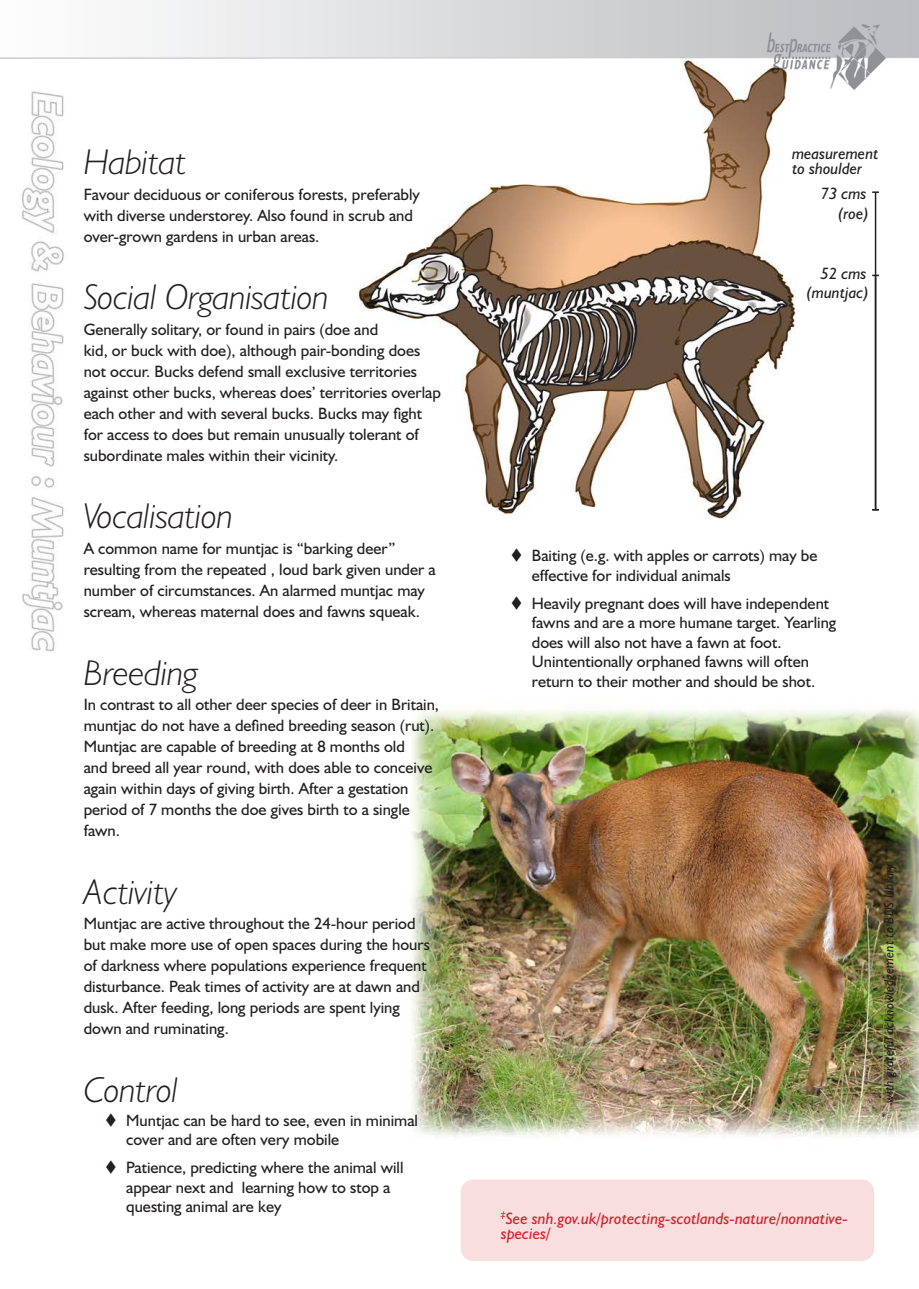
<style>
.page{position:relative;width:919px;height:1289px;background:#fff}
.page>*{position:absolute;margin:0;border:0;box-sizing:border-box;transform-origin:0 0}
.headerMin{font:italic 300 36px "Humanist 521 BT";letter-spacing:-.005em;color:#231f20}
.t1{font:16.5px/21px "Humanist 521 BT";color:#231f20}
.linksBlue{font:italic 16.5px/15px "Humanist 521 BT";color:#d1232a}
.t2{font:italic 16.5px/15px "Humanist 521 BT";color:#231f20}
.copyright{font:italic 13.5px "Humanist 521 BT";color:#231f20}
</style>
<div class="page">
<img style="left:21px;top:101px;width:897px;height:1160px">
<img style="left:0;top:0;width:918px;height:101px">
<hr style="left:874px;top:192px;width:2px;height:317px;background:#231f20">
<div style="left:461px;top:1179px;width:412px;height:81px;background:#f8dedf;border-radius:13px"></div>
<div style="left:461px;top:1179px;width:412px;height:81px;border:1px solid #d1232a;border-radius:13px"></div>
<svg style="left:106px;top:1112px;width:10px;height:14px"></svg>
<svg style="left:106px;top:1160px;width:10px;height:13px"></svg>
<svg style="left:512px;top:548px;width:9px;height:14px"></svg>
<svg style="left:512px;top:595px;width:9px;height:14px"></svg>
<p class="headerMin" style="left:84px;top:140px;width:104px">Habitat</p>
<p class="t1" style="left:84px;top:183px;width:337px">Favour deciduous or coniferous forests, preferably with diverse understorey. Also found in scrub and over-grown gardens in urban areas.</p>
<p class="headerMin" style="left:84px;top:275px;width:247px">Social Organisation</p>
<p class="t1" style="left:84px;top:318px;width:359px">Generally solitary, or found in pairs (doe and<br>kid, or buck with doe), although pair-bonding does not occur. Bucks defend small exclusive territories against other bucks, whereas does’ territories overlap each other and with several bucks. Bucks may fight for access to does but remain unusually tolerant of subordinate males within their vicinity.</p>
<p class="headerMin" style="left:84px;top:494px;width:151px">Vocalisation</p>
<p class="t1" style="left:84px;top:537px;width:353px">A common name for muntjac is “barking deer” resulting from the repeated , loud bark given under a number of circumstances. An alarmed muntjac may scream, whereas maternal does and fawns squeak.</p>
<p class="headerMin" style="left:84px;top:650px;width:116px">Breeding</p>
<p class="t1" style="left:84px;top:693px;width:357px">In contrast to all other deer species of deer in Britain, muntjac do not have a defined breeding season (rut).<br>Muntjac are capable of breeding at 8 months old<br>and breed all year round, with does able to conceive again within days of giving birth. After a gestation period of 7 months the doe gives birth to a single fawn.</p>
<p class="headerMin" style="left:84px;top:869px;width:96px">Activity</p>
<p class="t1" style="left:84px;top:912px;width:348px">Muntjac are active throughout the 24-hour period but make more use of open spaces during the hours of darkness where populations experience frequent disturbance. Peak times of activity are at dawn and dusk. After feeding, long periods are spent lying down and ruminating.</p>
<p class="headerMin" style="left:84px;top:1067px;width:96px">Control</p>
<p class="t1" style="left:126px;top:1109px;width:293px;line-height:19.5px">Muntjac can be hard to see, even in minimal cover and are often very mobile</p>
<p class="t1" style="left:126px;top:1157px;width:279px;line-height:19.5px">Patience, predicting where the animal will appear next and learning how to stop a questing animal are key</p>
<p class="t2" style="left:792px;top:146px;width:88px">measurement to shoulder</p>
<p class="t2" style="left:820px;top:185px;width:47px">73 cms</p>
<p class="t2" style="left:837px;top:205px;width:33px">(roe)</p>
<p class="t2" style="left:820px;top:265px;width:47px">52 cms</p>
<p class="t2" style="left:806px;top:284px;width:64px">(muntjac)</p>
<p class="t1" style="left:531px;top:545px;width:287px;line-height:19.5px">Baiting (e.g. with apples or carrots) may be effective for individual animals</p>
<p class="t1" style="left:531px;top:593px;width:306px;line-height:19.5px">Heavily pregnant does will have independent fawns and are a more humane target. Yearling does will also not have a fawn at foot.<br>Unintentionally orphaned fawns will often return to their mother and should be shot.</p>
<p class="copyright" style="left:880px;top:1102px;width:241px;rotate:-90deg">with grateful acknowledgement to BDS Library</p>
<p class="linksBlue" style="left:501px;top:1210px;width:348px"><sup>‡</sup>See snh.gov.uk/protecting-scotlands-nature/nonnative&shy;species/</p>
</div>
